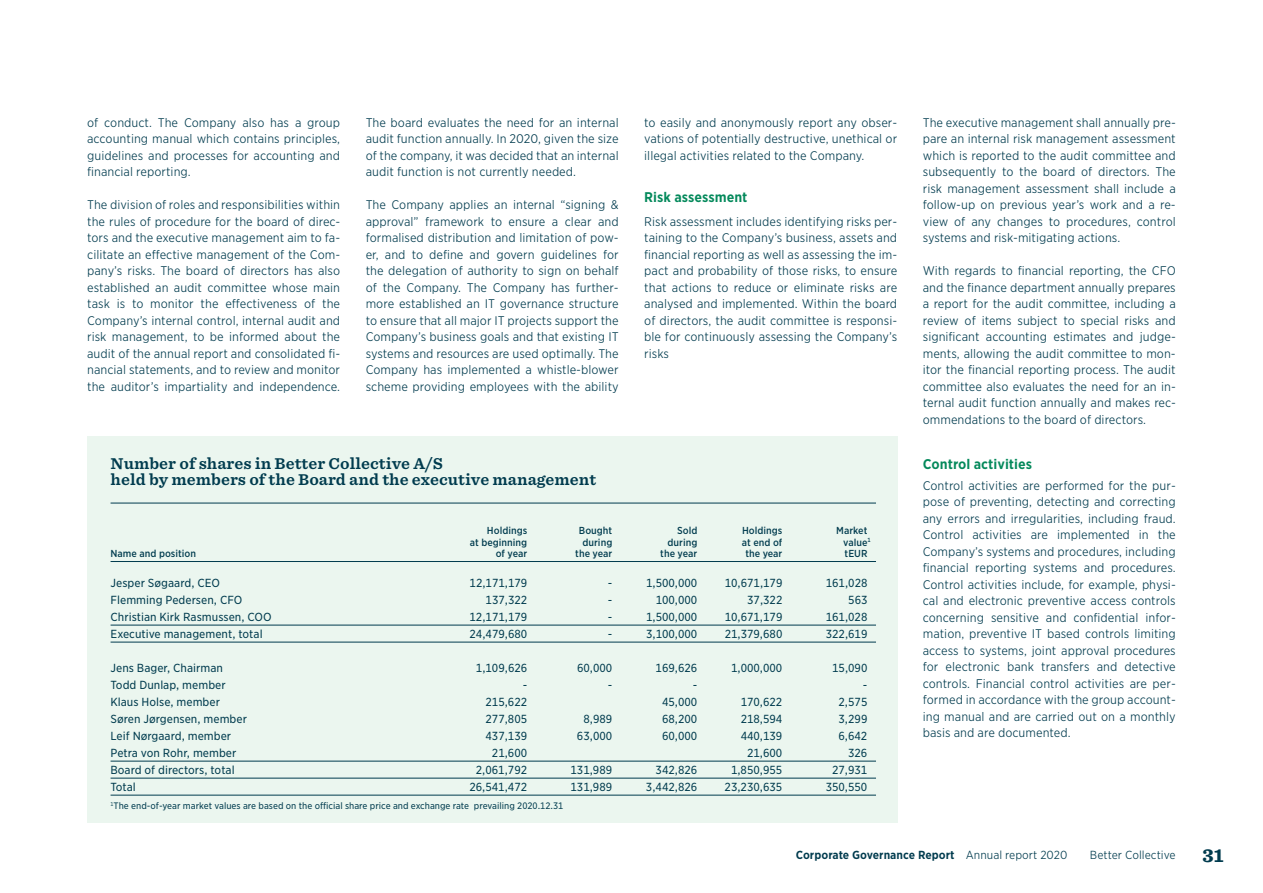
<style>
.page{position:relative;width:1263px;height:893px;background:#fff}
.page>*{position:absolute;margin:0;border:0;box-sizing:border-box;transform-origin:0 0}
.t1{font:900 18px "Sentinel S Sm";color:#003b4e}
.t2{font:700 15px/16.5px "Sentinel S Sm";color:#003b4e}
.t3{font:700 13.5px "Gotham Narrow S Sm";color:#04895b}
.t4{font:300 12px/16.5px "Gotham Narrow S Sm";color:#003b4e;text-align:justify}
.t5{font:11.25px "Gotham Narrow S Sm";color:#003b4e}
.t6{font:700 11.25px "Gotham Narrow S Sm";color:#003b4e}
.t7{font:300 11.25px "Gotham Narrow S Sm";color:#003b4e}
.t8{font:500 9.75px "Gotham Narrow S Sm";color:#003b4e}
.t9{font:9px "Gotham Narrow S Sm";color:#003b4e}
.s1{font-weight:300}
</style>
<div class="page">
<div style="left:87px;top:436px;width:810px;height:387px;background:#ebf6ef"></div>
<hr style="left:111px;top:503px;width:765px;height:1px;background:#003b4e">
<hr style="left:111px;top:561px;width:765px;height:1px;background:#003b4e">
<hr style="left:111px;top:625px;width:765px;height:1px;background:#003b4e">
<hr style="left:111px;top:642px;width:765px;height:1px;background:#003b4e">
<hr style="left:111px;top:761px;width:765px;height:1px;background:#003b4e">
<hr style="left:111px;top:778px;width:765px;height:1px;background:#003b4e">
<hr style="left:111px;top:795px;width:765px;height:1px;background:#003b4e">
<p class="t4" style="left:87px;top:114px;width:254px">of conduct. The Company also has a group accounting manual which contains principles, guidelines and processes for accounting and financial reporting.</p>
<p class="t4" style="left:87px;top:196px;width:255px">The division of roles and responsibilities within the rules of procedure for the board of direc&shy;tors and the executive management aim to fa&shy;cilitate an effective management of the Com&shy;pany’s risks. The board of directors has also established an audit committee whose main task is to monitor the effectiveness of the Company’s internal control, internal audit and risk management, to be informed about the audit of the annual report and consolidated fi&shy;nancial statements, and to review and monitor the auditor’s impartiality and independence.</p>
<p class="t4" style="left:366px;top:114px;width:255px">The board evaluates the need for an internal audit function annually. In 2020, given the size of the company, it was decided that an internal audit function is not currently needed.</p>
<p class="t4" style="left:366px;top:196px;width:255px">The Company applies an internal “signing &amp; approval” framework to ensure a clear and formalised distribution and limitation of pow&shy;er, and to define and govern guidelines for the delegation of authority to sign on behalf of the Company. The Company has further&shy;more established an IT governance structure to ensure that all major IT projects support the Company’s business goals and that existing IT systems and resources are used optimally. The Company has implemented a whistle-blower scheme providing employees with the ability</p>
<p class="t4" style="left:644px;top:114px;width:254px">to easily and anonymously report any obser&shy;vations of potentially destructive, unethical or illegal activities related to the Company.</p>
<p class="t3" style="left:644px;top:188px;width:105px">Risk assessment</p>
<p class="t4" style="left:644px;top:213px;width:255px">Risk assessment includes identifying risks per&shy;taining to the Company’s business, assets and financial reporting as well as assessing the im&shy;pact and probability of those risks, to ensure that actions to reduce or eliminate risks are analysed and implemented. Within the board of directors, the audit committee is responsi&shy;ble for continuously assessing the Company’s risks</p>
<p class="t2" style="left:111px;top:454px;width:487px">Number of shares in Better Collective A/S<br>held by members of the Board and the executive management</p>
<p class="t8" style="left:487px;top:524px;width:42px">Holdings</p>
<p class="t8" style="left:579px;top:524px;width:35px">Bought</p>
<p class="t8" style="left:677px;top:524px;width:22px">Sold</p>
<p class="t8" style="left:742px;top:524px;width:42px">Holdings</p>
<p class="t8" style="left:836px;top:524px;width:33px">Market</p>
<p class="t8" style="left:470px;top:536px;width:59px">at beginning</p>
<p class="t8" style="left:582px;top:536px;width:31px">during</p>
<p class="t8" style="left:667px;top:536px;width:31px">during</p>
<p class="t8" style="left:742px;top:536px;width:42px">at end of</p>
<p class="t8" style="left:843px;top:536px;width:29px">value<sup>1</sup></p>
<p class="t8" style="left:111px;top:547px;width:87px">Name and position</p>
<p class="t8" style="left:496px;top:547px;width:33px">of year</p>
<p class="t8" style="left:575px;top:547px;width:39px">the year</p>
<p class="t8" style="left:660px;top:547px;width:39px">the year</p>
<p class="t8" style="left:745px;top:547px;width:39px">the year</p>
<p class="t8" style="left:844px;top:547px;width:24px">tEUR</p>
<p class="t5" style="left:111px;top:575px;width:111px">Jesper Søgaard, CEO</p>
<p class="t5" style="left:470px;top:575px;width:59px">12,171,179</p>
<p class="t5" style="left:608px;top:575px;width:6px">-</p>
<p class="t5" style="left:646px;top:575px;width:53px">1,500,000</p>
<p class="t5" style="left:725px;top:575px;width:59px">10,671,179</p>
<p class="t5" style="left:826px;top:575px;width:43px">161,028</p>
<p class="t5" style="left:111px;top:592px;width:133px">Flemming Pedersen, CFO</p>
<p class="t5" style="left:486px;top:592px;width:43px">137,322</p>
<p class="t5" style="left:608px;top:592px;width:6px">-</p>
<p class="t5" style="left:656px;top:592px;width:43px">100,000</p>
<p class="t5" style="left:747px;top:592px;width:37px">37,322</p>
<p class="t5" style="left:848px;top:592px;width:21px">563</p>
<p class="t5" style="left:111px;top:609px;width:163px">Christian Kirk Rasmussen, COO</p>
<p class="t5" style="left:470px;top:609px;width:59px">12,171,179</p>
<p class="t5" style="left:608px;top:609px;width:6px">-</p>
<p class="t5" style="left:646px;top:609px;width:53px">1,500,000</p>
<p class="t5" style="left:725px;top:609px;width:59px">10,671,179</p>
<p class="t5" style="left:826px;top:609px;width:43px">161,028</p>
<p class="t5" style="left:111px;top:626px;width:154px">Executive management, total</p>
<p class="t5" style="left:469px;top:626px;width:59px">24,479,680</p>
<p class="t5" style="left:608px;top:626px;width:6px">-</p>
<p class="t5" style="left:646px;top:626px;width:53px">3,100,000</p>
<p class="t5" style="left:725px;top:626px;width:59px">21,379,680</p>
<p class="t5" style="left:826px;top:626px;width:43px">322,619</p>
<p class="t5" style="left:110px;top:660px;width:114px">Jens Bager, Chairman</p>
<p class="t5" style="left:476px;top:660px;width:53px">1,109,626</p>
<p class="t5" style="left:577px;top:660px;width:37px">60,000</p>
<p class="t5" style="left:656px;top:660px;width:43px">169,626</p>
<p class="t5" style="left:731px;top:660px;width:53px">1,000,000</p>
<p class="t5" style="left:832px;top:660px;width:37px">15,090</p>
<p class="t5" style="left:110px;top:677px;width:117px">Todd Dunlap, member</p>
<p class="t5" style="left:523px;top:677px;width:6px">-</p>
<p class="t5" style="left:608px;top:677px;width:6px">-</p>
<p class="t5" style="left:693px;top:677px;width:6px">-</p>
<p class="t5" style="left:863px;top:677px;width:6px">-</p>
<p class="t5" style="left:110px;top:694px;width:111px">Klaus Holse, member</p>
<p class="t5" style="left:485px;top:694px;width:43px">215,622</p>
<p class="t5" style="left:662px;top:694px;width:37px">45,000</p>
<p class="t5" style="left:741px;top:694px;width:43px">170,622</p>
<p class="t5" style="left:838px;top:694px;width:30px">2,575</p>
<p class="t5" style="left:110px;top:711px;width:138px">Søren Jørgensen, member</p>
<p class="t5" style="left:485px;top:711px;width:43px">277,805</p>
<p class="t5" style="left:583px;top:711px;width:30px">8,989</p>
<p class="t5" style="left:662px;top:711px;width:37px">68,200</p>
<p class="t5" style="left:741px;top:711px;width:43px">218,594</p>
<p class="t5" style="left:838px;top:711px;width:30px">3,299</p>
<p class="t5" style="left:110px;top:728px;width:122px">Leif Nørgaard, member</p>
<p class="t5" style="left:485px;top:728px;width:43px">437,139</p>
<p class="t5" style="left:577px;top:728px;width:37px">63,000</p>
<p class="t5" style="left:662px;top:728px;width:37px">60,000</p>
<p class="t5" style="left:741px;top:728px;width:43px">440,139</p>
<p class="t5" style="left:838px;top:728px;width:30px">6,642</p>
<p class="t5" style="left:110px;top:745px;width:128px">Petra von Rohr, member</p>
<p class="t5" style="left:492px;top:745px;width:37px">21,600</p>
<p class="t5" style="left:747px;top:745px;width:37px">21,600</p>
<p class="t5" style="left:848px;top:745px;width:21px">326</p>
<p class="t5" style="left:110px;top:762px;width:126px">Board of directors, total</p>
<p class="t5" style="left:476px;top:762px;width:53px">2,061,792</p>
<p class="t5" style="left:570px;top:762px;width:43px">131,989</p>
<p class="t5" style="left:656px;top:762px;width:43px">342,826</p>
<p class="t5" style="left:731px;top:762px;width:53px">1,850,955</p>
<p class="t5" style="left:832px;top:762px;width:37px">27,931</p>
<p class="t5" style="left:110px;top:779px;width:27px">Total</p>
<p class="t5" style="left:469px;top:779px;width:59px">26,541,472</p>
<p class="t5" style="left:570px;top:779px;width:43px">131,989</p>
<p class="t5" style="left:646px;top:779px;width:53px">3,442,826</p>
<p class="t5" style="left:725px;top:779px;width:59px">23,230,635</p>
<p class="t5" style="left:826px;top:779px;width:43px">350,550</p>
<p class="t9" style="left:111px;top:800px;width:454px"><sup>1</sup>The end-of-year market values are based on the official share price and exchange rate prevailing 2020.12.31</p>
<p class="t4" style="left:923px;top:114px;width:255px">The executive management shall annually pre&shy;pare an internal risk management assessment which is reported to the audit committee and subsequently to the board of directors. The risk management assessment shall include a follow-up on previous year’s work and a re&shy;view of any changes to procedures, control systems and risk-mitigating actions.</p>
<p class="t4" style="left:923px;top:262px;width:255px">With regards to financial reporting, the CFO and the finance department annually prepares a report for the audit committee, including a review of items subject to special risks and significant accounting estimates and judge&shy;ments, allowing the audit committee to mon&shy;itor the financial reporting process. The audit committee also evaluates the need for an in&shy;ternal audit function annually and makes rec&shy;ommendations to the board of directors.</p>
<p class="t3" style="left:923px;top:455px;width:111px">Control activities</p>
<p class="t4" style="left:923px;top:477px;width:255px">Control activities are performed for the pur&shy;pose of preventing, detecting and correcting any errors and irregularities, including fraud.<br>Control activities are implemented in the Company’s systems and procedures, including financial reporting systems and procedures.<br>Control activities include, for example, physi&shy;cal and electronic preventive access controls concerning sensitive and confidential infor&shy;mation, preventive IT based controls limiting access to systems, joint approval procedures for electronic bank transfers and detective controls. Financial control activities are per&shy;formed in accordance with the group account&shy;ing manual and are carried out on a monthly basis and are documented.</p>
<p class="t6" style="left:796px;top:848px;width:273px">Corporate Governance Report <span class="s1">Annual report 2020</span></p>
<p class="t7" style="left:1090px;top:848px;width:87px">Better Collective</p>
<h1 class="t1" style="left:1202px;top:840px;width:23px">31</h1>
</div>
